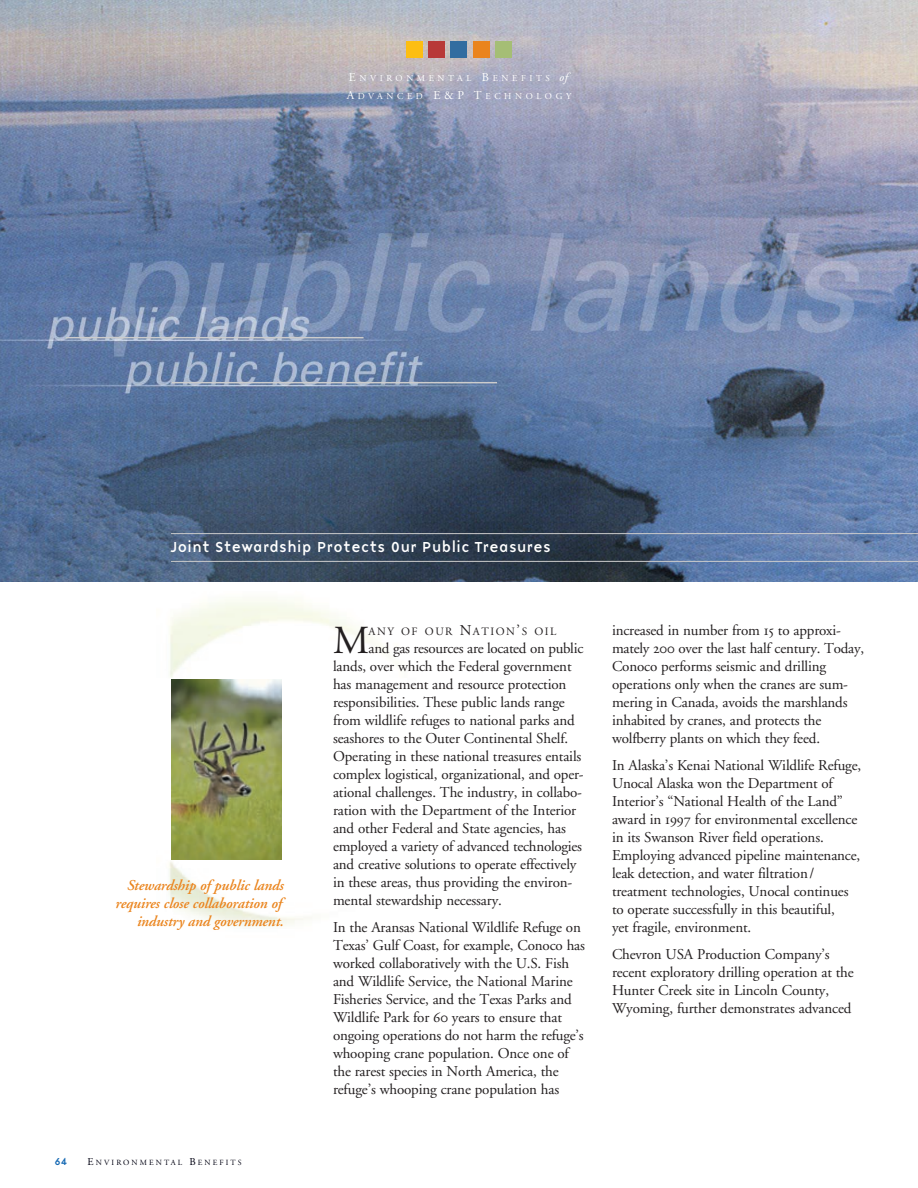
<style>
.page{position:relative;width:918px;height:1188px;background:#fff}
.page>*{position:absolute;margin:0;border:0;box-sizing:border-box;transform-origin:0 0}
.t1{font:39.75px "Adobe Garamond Reg Os F";color:#231f20}
.t2{font:15px/18px "Adobe Garamond Reg Os F";letter-spacing:-.01em;color:#231f20}
.t3{font:italic 600 15px/18px "Adobe Garamond";letter-spacing:-.01em;color:#ea841d;text-align:right}
.t4{font:15px "Base Nine";letter-spacing:-.015em;color:#fff}
.t5{font:11.25px "Adobe Garamond Reg Os F";letter-spacing:.135em;color:#231f20}
.t6{font:10.5px "Base Nine";color:#1468b3}
.t7{font:9px/18px "Adobe Garamond";letter-spacing:.4em;color:#fff}
.t8{font:7.8px "Adobe Garamond";letter-spacing:.265em;color:#010111}
.s1{font-size:12px}
.s2{font-style:italic;font-size:12px}
.s3{font-size:10.5px}
.s4{font-size:15px}
</style>
<div class="page">
<img style="left:169px;top:597px;width:229px;height:329px">
<img style="left:171px;top:680px;width:111px;height:180px">
<img style="left:0;top:0;width:918px;height:582px">
<div style="left:406px;top:41px;width:17px;height:16px;background:#fdbe12"></div>
<div style="left:429px;top:41px;width:16px;height:16px;background:#b83938"></div>
<div style="left:451px;top:41px;width:16px;height:16px;background:#326da0"></div>
<div style="left:473px;top:41px;width:16px;height:16px;background:#ea841d"></div>
<div style="left:495px;top:41px;width:17px;height:16px;background:#a5be75"></div>
<hr style="left:66px;top:337px;width:298px;height:1px;background:#ccc">
<hr style="left:172px;top:382px;width:325px;height:1px;background:#ccc">
<hr style="left:171px;top:533px;width:747px;height:1px;background:#ccc">
<hr style="left:171px;top:561px;width:747px;height:1px;background:#ccc">
<p class="t7" style="left:347px;top:70px;width:226px"><span class="s1">E</span>NVIRONMENTAL <span class="s1">B</span>ENEFITS <span class="s2">of<br></span><span class="s1">A</span>DVANCED <span class="s1">E&amp;P T</span>ECHNOLOGY</p>
<p class="t4" style="left:171px;top:541px;width:382px">Joint Stewardship Protects Our Public Treasures</p>
<p class="t3" style="left:115px;top:877px;width:170px">Stewardship of public lands requires close collaboration of industry and government.</p>
<p class="t6" style="left:54px;top:1157px;width:15px">64</p>
<p class="t8" style="left:88px;top:1159px;width:155px"><span class="s3">E</span>NVIRONMENTAL <span class="s3">B</span>ENEFITS</p>
<h1 class="t1" style="left:333px;top:624px;width:38px">M</h1>
<p class="t5" style="left:369px;top:627px;width:189px">ANY OF OUR <span class="s4">N</span>ATION<span class="s4">’</span>S OIL</p>
<p class="t2" style="left:333px;top:640px;width:252px;text-indent:36px">and gas resources are located on public lands, over which the Federal government has management and resource protection responsibilities. These public lands range from wildlife refuges to national parks and seashores to the Outer Continental Shelf.<br>Operating in these national treasures entails complex logistical, organizational, and oper&shy;ational challenges. The industry, in collabo&shy;ration with the Department of the Interior and other Federal and State agencies, has employed a variety of advanced technologies and creative solutions to operate effectively in these areas, thus providing the environ&shy;mental stewardship necessary.</p>
<p class="t2" style="left:333px;top:919px;width:253px">In the Aransas National Wildlife Refuge on Texas’ Gulf Coast, for example, Conoco has worked collaboratively with the U.S. Fish and Wildlife Service, the National Marine Fisheries Service, and the Texas Parks and Wildlife Park for 60 years to ensure that ongoing operations do not harm the refuge’s whooping crane population. Once one of the rarest species in North America, the refuge’s whooping crane population has</p>
<p class="t2" style="left:612px;top:622px;width:254px">increased in number from 15 to approxi&shy;mately 200 over the last half century. Today, Conoco performs seismic and drilling operations only when the cranes are sum&shy;mering in Canada, avoids the marshlands inhabited by cranes, and protects the wolfberry plants on which they feed.</p>
<p class="t2" style="left:612px;top:757px;width:251px">In Alaska’s Kenai National Wildlife Refuge, Unocal Alaska won the Department of Interior’s “National Health of the Land” award in 1997 for environmental excellence in its Swanson River field operations.<br>Employing advanced pipeline maintenance, leak detection, and water filtration/ treatment technologies, Unocal continues to operate successfully in this beautiful,<br>yet fragile, environment.</p>
<p class="t2" style="left:612px;top:946px;width:243px">Chevron USA Production Company’s recent exploratory drilling operation at the Hunter Creek site in Lincoln County, Wyoming, further demonstrates advanced</p>
</div>
